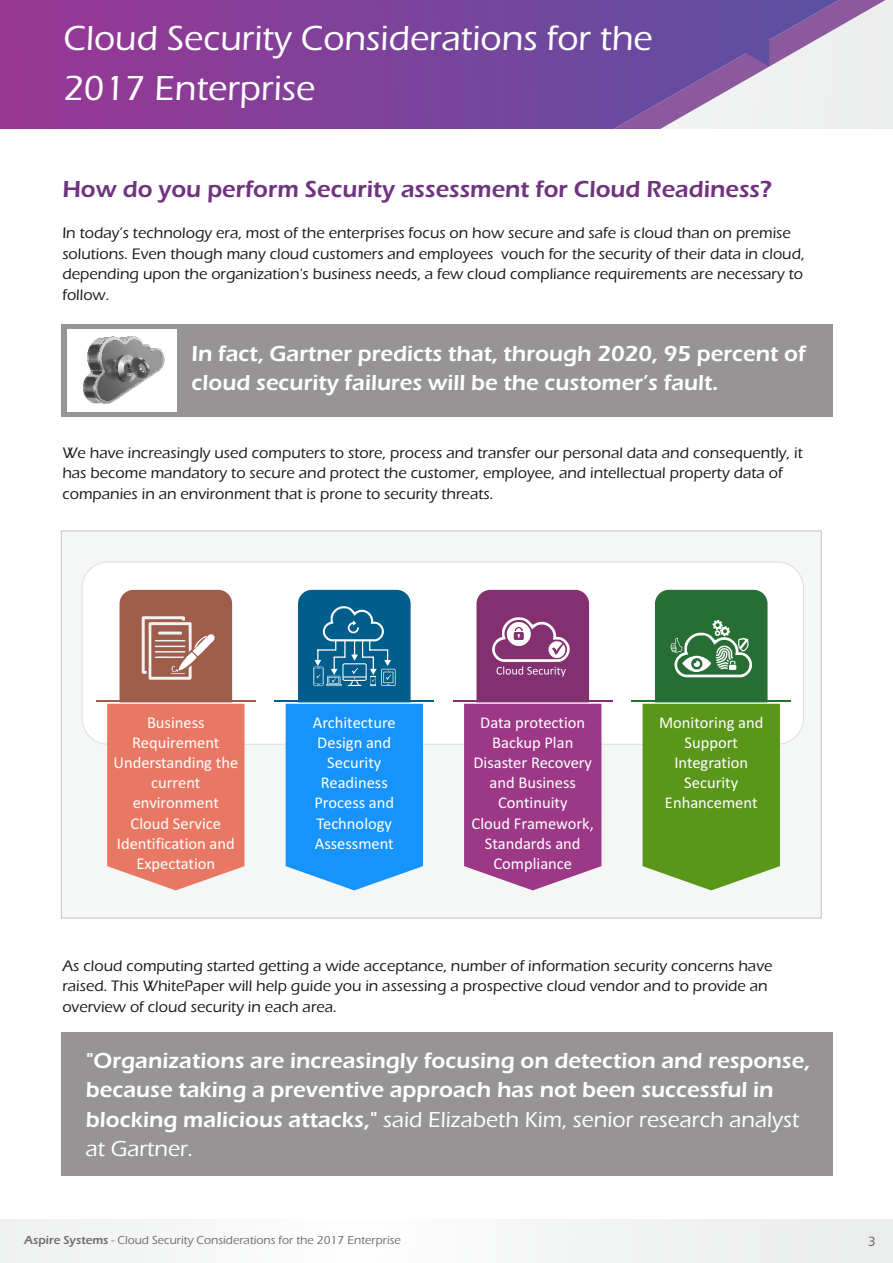
<style>
.page{position:relative;width:893px;height:1263px;background:#fff}
.page>*{position:absolute;margin:0;border:0;box-sizing:border-box;transform-origin:0 0}
.t1{font:500 36px/50.1px "Eras ITC";color:#fff}
.t2{font:600 24px "Eras ITC";color:#703380}
.t3{font:600 22.5px/29.4px "Eras ITC";color:#fff}
.t4{font:16.5px/20.1px "Calibri";color:#fff;text-align:center}
.t5{font:500 15.75px/20.5px "Eras ITC";color:#1f1a17}
.t6{font:13.5px "Humanist 777 BT Roman B";color:#737070}
.t7{font:500 12px "Eras ITC";color:#737070}
.s1{font-weight:500}
.s2{font-weight:600}
</style>
<div class="page">
<div style="left:0;top:1219px;width:849px;height:44px;background:#f4f5f5"></div>
<div style="left:849px;top:1219px;width:44px;height:44px;background:#ebeded"></div>
<svg style="left:842px;top:0;width:47px;height:129px;background:#e4e0e6"></svg>
<svg style="left:0;top:0;width:842px;height:129px;background:#8852a1"></svg>
<div style="left:62px;top:324px;width:771px;height:92px;background:#969494"></div>
<img style="left:68px;top:329px;width:109px;height:82px">
<div style="left:62px;top:1032px;width:771px;height:143px;background:#969494"></div>
<div style="left:60px;top:530px;width:762px;height:389px;background:#f5f7f7"></div>
<div style="left:82px;top:562px;width:722px;height:183px;background:#fff;border:1px solid #dedede;border-radius:26px"></div>
<hr style="left:96px;top:700px;width:160px;height:2px;background:#9e5c4a">
<hr style="left:275px;top:700px;width:159px;height:2px;background:#005e8c">
<hr style="left:453px;top:700px;width:159px;height:2px;background:#823070">
<hr style="left:632px;top:700px;width:159px;height:2px;background:#266e33">
<svg style="left:107px;top:590px;width:138px;height:300px;background:#d68372"></svg>
<svg style="left:286px;top:590px;width:137px;height:300px;background:#2f93dc"></svg>
<svg style="left:464px;top:590px;width:137px;height:300px;background:#a25190"></svg>
<svg style="left:643px;top:590px;width:137px;height:300px;background:#619940"></svg>
<h1 class="t1" style="left:63px;top:16px;width:591px">Cloud Security Considerations for the<br>2017 Enterprise</h1>
<h2 class="t2" style="left:62px;top:181px;width:711px">How do you perform Security assessment for Cloud Readiness?</h2>
<p class="t5" style="left:62px;top:224px;width:744px">In today’s technology era, most of the enterprises focus on how secure and safe is cloud than on premise solutions. Even though many cloud customers and employees vouch for the security of their data in cloud, depending upon the organization's business needs, a few cloud compliance requirements are necessary to follow.</p>
<h3 class="t3" style="left:191px;top:341px;width:616px">In fact, Gartner predicts that, through 2020, 95 percent of cloud security failures will be the customer’s fault.</h3>
<p class="t5" style="left:62px;top:444px;width:742px">We have increasingly used computers to store, process and transfer our personal data and consequently, it has become mandatory to secure and protect the customer, employee, and intellectual property data of companies in an environment that is prone to security threats.</p>
<p class="t4" style="left:113px;top:714px;width:126px">Business<br>Requirement<br>Understanding the current environment<br>Cloud Service<br>Identification and<br>Expectation</p>
<p class="t4" style="left:313px;top:714px;width:84px">Architecture<br>Design and<br>Security<br>Readiness<br>Process and<br>Technology<br>Assessment</p>
<p class="t4" style="left:472px;top:714px;width:124px">Data protection<br>Backup Plan<br>Disaster Recovery and Business<br>Continuity<br>Cloud Framework,<br>Standards and<br>Compliance</p>
<p class="t4" style="left:659px;top:714px;width:106px">Monitoring and<br>Support<br>Integration<br>Security<br>Enhancement</p>
<p class="t5" style="left:62px;top:957px;width:712px">As cloud computing started getting a wide acceptance, number of information security concerns have raised. This WhitePaper will help guide you in assessing a prospective cloud vendor and to provide an overview of cloud security in each area.</p>
<h3 class="t3" style="left:86px;top:1048px;width:726px">"Organizations are increasingly focusing on detection and response, because taking a preventive approach has not been successful in blocking malicious attacks," <span class="s1">said Elizabeth Kim, senior research analyst at Gartner.</span></h3>
<p class="t7" style="left:24px;top:1236px;width:378px"><span class="s2">Aspire Systems</span> - Cloud Security Considerations for the 2017 Enterprise</p>
<p class="t6" style="left:868px;top:1235px;width:9px">3</p>
</div>
